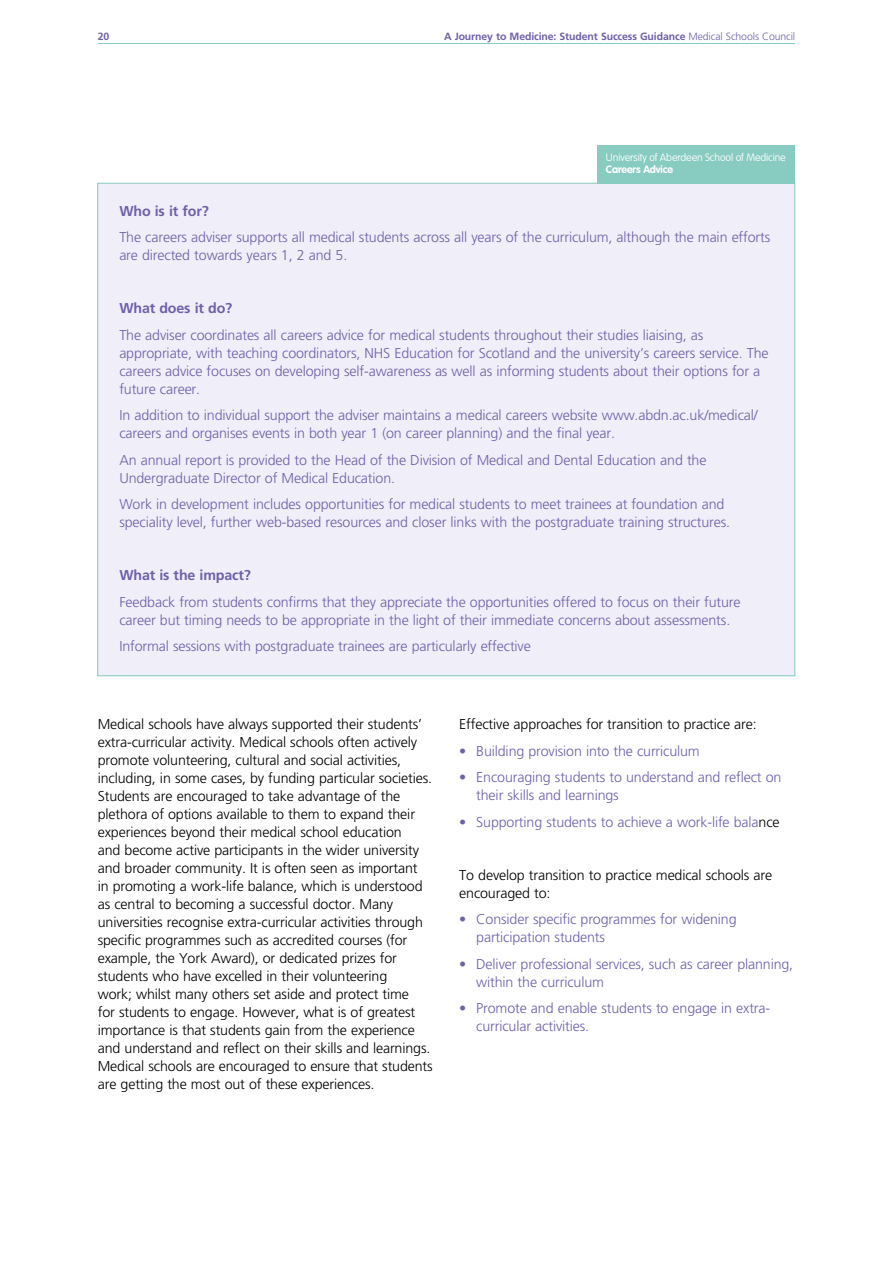
<style>
.page{position:relative;width:893px;height:1263px;background:#fff}
.page>*{position:absolute;margin:0;border:0;box-sizing:border-box;transform-origin:0 0}
.t1{font:300 14.25px/18px "Frutiger";letter-spacing:-.01em;color:#6f60a8}
.t2{font:300 14.25px/18px "Frutiger";letter-spacing:-.01em;color:#000}
.t3{font:700 14.25px "Frutiger";letter-spacing:-.01em;color:#6f60a8}
.t4{font:700 10.5px "Frutiger";letter-spacing:-.01em;color:#6f60a8}
.t5{font:100 10.5px "VAG Rounded";letter-spacing:-.01em;color:#fff}
.t6{font:700 10.5px "VAG Rounded";letter-spacing:-.01em;color:#fff}
.s1{font-weight:300}
.s2{color:#000}
</style>
<div class="page">
<hr style="left:98px;top:43px;width:697px;height:1px;background:#88cbc0">
<div style="left:98px;top:183px;width:697px;height:493px;background:#f0eef8"></div>
<div style="left:597px;top:145px;width:198px;height:38px;background:#88cbc0"></div>
<p class="t4" style="left:98px;top:30px;width:13px">20</p>
<p class="t4" style="left:444px;top:30px;width:353px">A Journey to Medicine: Student Success Guidance <span class="s1">Medical Schools Council</span></p>
<p class="t5" style="left:606px;top:152px;width:181px">University of Aberdeen School of Medicine</p>
<p class="t6" style="left:606px;top:163px;width:69px">Careers Advice</p>
<p class="t3" style="left:119px;top:202px;width:91px">Who is it for?</p>
<p class="t1" style="left:119px;top:228px;width:652px">The careers adviser supports all medical students across all years of the curriculum, although the main efforts are directed towards years 1, 2 and 5.</p>
<p class="t3" style="left:119px;top:300px;width:115px">What does it do?</p>
<p class="t1" style="left:119px;top:326px;width:651px">The adviser coordinates all careers advice for medical students throughout their studies liaising, as appropriate, with teaching coordinators, NHS Education for Scotland and the university’s careers service. The careers advice focuses on developing self-awareness as well as informing students about their options for a future career.</p>
<p class="t1" style="left:119px;top:406px;width:640px">In addition to individual support the adviser maintains a medical careers website www.abdn.ac.uk/medical/ careers and organises events in both year 1 (on career planning) and the final year.</p>
<p class="t1" style="left:119px;top:451px;width:589px">An annual report is provided to the Head of the Division of Medical and Dental Education and the<br>Undergraduate Director of Medical Education.</p>
<p class="t1" style="left:119px;top:495px;width:612px">Work in development includes opportunities for medical students to meet trainees at foundation and speciality level, further web-based resources and closer links with the postgraduate training structures.</p>
<p class="t3" style="left:119px;top:567px;width:133px">What is the impact?</p>
<p class="t1" style="left:119px;top:593px;width:623px">Feedback from students confirms that they appreciate the opportunities offered to focus on their future career but timing needs to be appropriate in the light of their immediate concerns about assessments.</p>
<p class="t1" style="left:119px;top:637px;width:413px">Informal sessions with postgraduate trainees are particularly effective</p>
<p class="t2" style="left:98px;top:716px;width:336px">Medical schools have always supported their students’ extra-curricular activity. Medical schools often actively promote volunteering, cultural and social activities, including, in some cases, by funding particular societies.<br>Students are encouraged to take advantage of the plethora of options available to them to expand their experiences beyond their medical school education<br>and become active participants in the wider university and broader community. It is often seen as important<br>in promoting a work-life balance, which is understood as central to becoming a successful doctor. Many universities recognise extra-curricular activities through specific programmes such as accredited courses (for example, the York Award), or dedicated prizes for students who have excelled in their volunteering<br>work; whilst many others set aside and protect time<br>for students to engage. However, what is of greatest importance is that students gain from the experience and understand and reflect on their skills and learnings.<br>Medical schools are encouraged to ensure that students are getting the most out of these experiences.</p>
<p class="t2" style="left:459px;top:716px;width:299px">Effective approaches for transition to practice are:</p>
<p class="t1" style="left:459px;top:742px;width:242px">• Building provision into the curriculum</p>
<p class="t1" style="left:476px;top:769px;width:307px;text-indent:-17px">• Encouraging students to understand and reflect on their skills and learnings</p>
<p class="t1" style="left:459px;top:813px;width:322px">• Supporting students to achieve a work-life bala<span class="s2">nce</span></p>
<p class="t2" style="left:459px;top:866px;width:314px">To develop transition to practice medical schools are encouraged to:</p>
<p class="t1" style="left:476px;top:911px;width:262px;text-indent:-17px">• Consider specific programmes for widening participation students</p>
<p class="t1" style="left:476px;top:955px;width:318px;text-indent:-17px">• Deliver professional services, such as career planning, within the curriculum</p>
<p class="t1" style="left:476px;top:1000px;width:295px;text-indent:-17px">• Promote and enable students to engage in extra&shy;curricular activities.</p>
</div>
